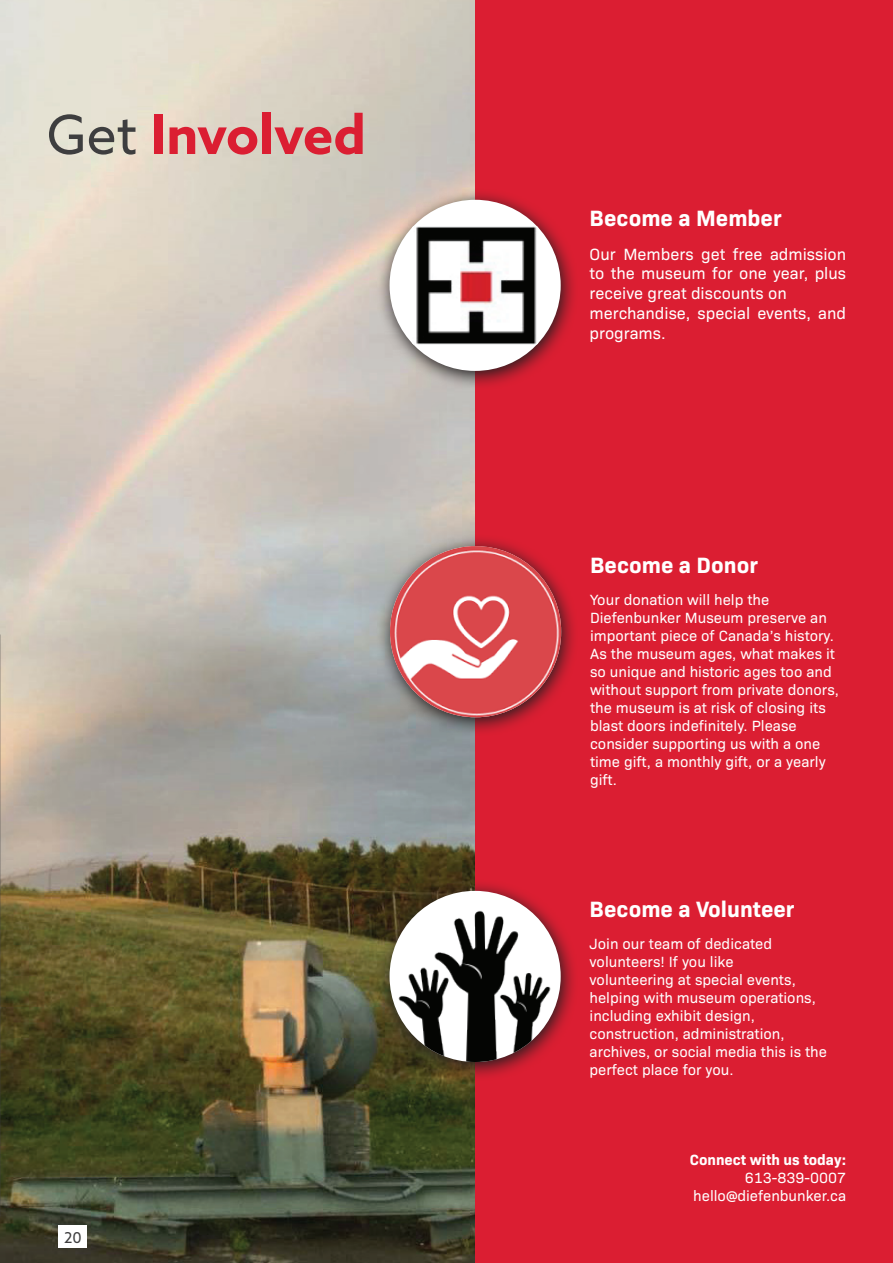
<style>
.page{position:relative;width:893px;height:1263px;background:#fff}
.page>*{position:absolute;margin:0;border:0;box-sizing:border-box;transform-origin:0 0}
.t1{font:700 54px "Azo Sans";color:#db1e32}
.t2{font:700 22.5px "Bio Sans";color:#fff}
.t3{font:16.5px/19.8px "Bio Sans";color:#fff}
.t4{font:15px/18px "Bio Sans";color:#fff}
.t5{font:700 15px "Bio Sans";color:#fff}
.t6{font:15px "Azo Sans";color:#3e3e3f}
.s1{font-weight:400;color:#3e3e3f}
</style>
<div class="page">
<img style="left:0;top:0;width:475px;height:1263px">
<div style="left:59px;top:1225px;width:28px;height:23px;background:#fff"></div>
<div style="left:475px;top:0;width:418px;height:1263px;background:#db1e32"></div>
<svg style="left:376px;top:188px;width:198px;height:202px"></svg>
<div style="left:390px;top:200px;width:171px;height:171px;background:#fff;border-radius:50%"></div>
<img style="left:412px;top:226px;width:126px;height:119px">
<svg style="left:376px;top:879px;width:198px;height:202px"></svg>
<img style="left:390px;top:891px;width:171px;height:171px;border-radius:86px">
<svg style="left:376px;top:534px;width:198px;height:202px"></svg>
<img style="left:390px;top:546px;width:171px;height:171px;border-radius:86px">
<h1 class="t1" style="left:47px;top:99px;width:321px"><span class="s1">Get</span> Involved</h1>
<p class="t6" style="left:64px;top:1227px;width:19px">20</p>
<h2 class="t2" style="left:590px;top:201px;width:193px">Become a Member</h2>
<p class="t3" style="left:590px;top:243px;width:258px">Our Members get free admission to the museum for one year, plus receive great discounts on merchandise, special events, and programs.</p>
<h2 class="t2" style="left:590px;top:547px;width:169px">Become a Donor</h2>
<p class="t4" style="left:590px;top:589px;width:251px">Your donation will help the<br>Diefenbunker Museum preserve an important piece of Canada’s history.<br>As the museum ages, what makes it so unique and historic ages too and without support from private donors, the museum is at risk of closing its blast doors indefinitely. Please consider supporting us with a one time gift, a monthly gift, or a yearly gift.</p>
<h2 class="t2" style="left:590px;top:892px;width:206px">Become a Volunteer</h2>
<p class="t4" style="left:590px;top:934px;width:239px">Join our team of dedicated volunteers! If you like<br>volunteering at special events, helping with museum operations, including exhibit design, construction, administration, archives, or social media this is the perfect place for you.</p>
<p class="t5" style="left:690px;top:1148px;width:158px">Connect with us today:</p>
<p class="t4" style="left:693px;top:1168px;width:154px;text-align:right">613-839-0007 hello@diefenbunker.ca</p>
</div>
